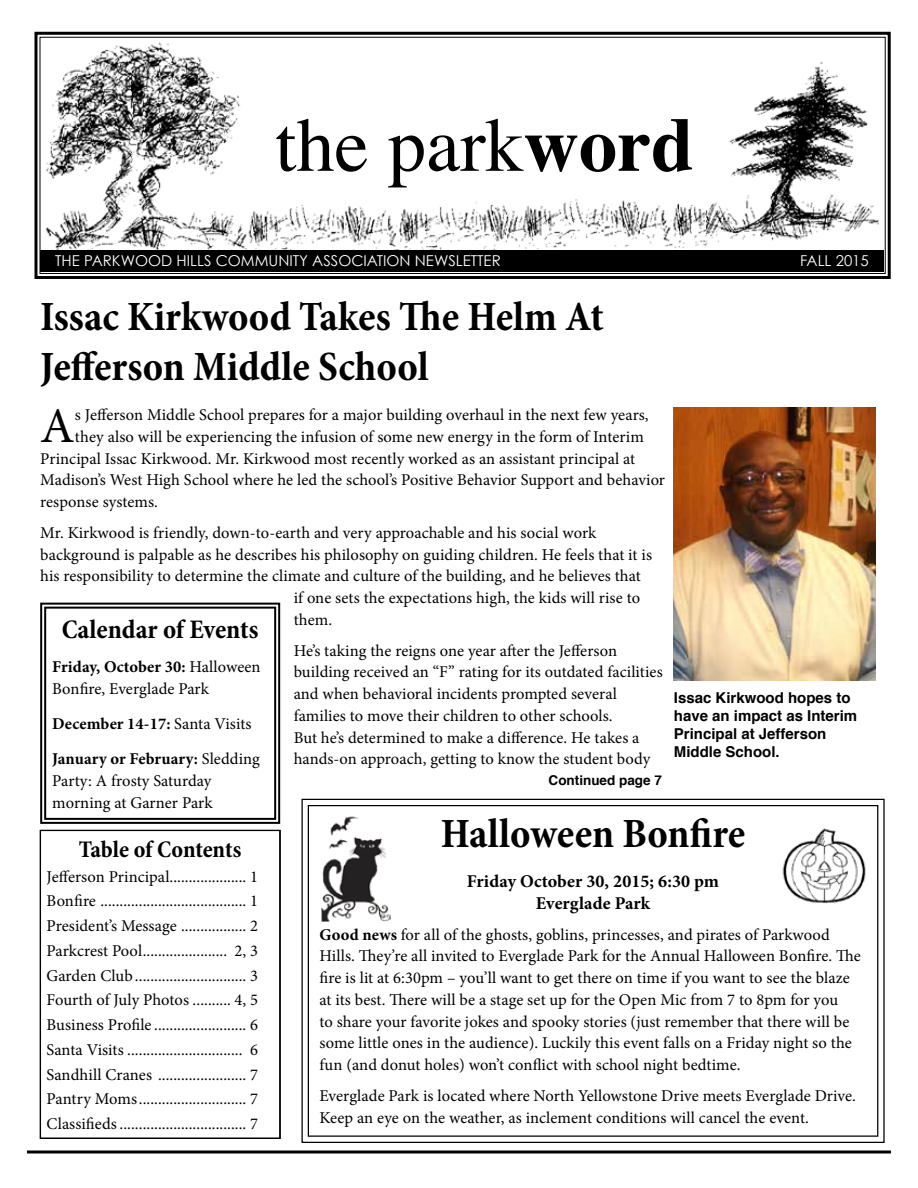
<style>
.page{position:relative;width:918px;height:1188px;background:#fff}
.page>*{position:absolute;margin:0;border:0;box-sizing:border-box;transform-origin:0 0}
.t1{font:76.5px "Times";color:#000}
.t2{font:49.95px "Minion Pro";color:#000}
.t3{font:700 condensed 42px/50.4px "Minion Pro";color:#000}
.t4{font:700 condensed 27px "Minion Pro";letter-spacing:-.005em;color:#000}
.t5{font:700 condensed 24px "Minion Pro";letter-spacing:-.005em;color:#000}
.t6{font:700 18px/21.8px "Minion Pro";letter-spacing:.005em;color:#000;text-align:center}
.t7{font:16.5px/21.8px "Minion Pro";letter-spacing:.005em;color:#000}
.t8{font:700 16.5px/35.2px "Minion Pro";color:#000}
.t9{font:700 15px/18px "Helvetica";color:#000}
.t10{font:15px "Century Gothic";color:#fff}
.t11{font:700 13.5px "Helvetica";color:#000}
.s1{font-weight:700}
.s2{font-weight:400}
</style>
<div class="page">
<hr style="left:27px;top:1150px;width:864px;height:3px;background:#000">
<svg style="left:34px;top:31px;width:857px;height:248px"></svg>
<div style="left:40px;top:250px;width:844px;height:21px;background:#000"></div>
<svg style="left:52px;top:249px;width:454px;height:24px"></svg>
<svg style="left:40px;top:602px;width:241px;height:222px"></svg>
<div style="left:44px;top:607px;width:232px;height:213px;border:2px solid #000"></div>
<svg style="left:301px;top:798px;width:584px;height:345px"></svg>
<img style="left:322px;top:812px;width:68px;height:109px">
<img style="left:776px;top:824px;width:97px;height:81px">
<img style="left:674px;top:407px;width:202px;height:273px">
<h1 class="t1" style="left:275px;top:74px;width:420px">the park<span class="s1">word</span></h1>
<p class="t10" style="left:55px;top:252px;width:447px">THE PARKWOOD HILLS COMMUNITY ASSOCIATION NEWSLETTER</p>
<p class="t10" style="left:800px;top:252px;width:70px">FALL 2015</p>
<h3 class="t3" style="left:40px;top:291px;width:565px">Issac Kirkwood Takes The Helm At<br>Jefferson Middle School</h3>
<h2 class="t2" style="left:40px;top:393px;width:36px">A</h2>
<p class="t7" style="left:75px;top:404px;width:575px">s Jefferson Middle School prepares for a major building overhaul in the next few years,</p>
<p class="t7" style="left:75px;top:426px;width:570px">they also will be experiencing the infusion of some new energy in the form of Interim</p>
<p class="t7" style="left:40px;top:448px;width:597px">Principal Issac Kirkwood. Mr. Kirkwood most recently worked as an assistant principal at</p>
<p class="t7" style="left:40px;top:469px;width:626px">Madison’s West High School where he led the school’s Positive Behavior Support and behavior</p>
<p class="t7" style="left:40px;top:491px;width:119px">response systems.</p>
<p class="t7" style="left:40px;top:522px;width:558px">Mr. Kirkwood is friendly, down-to-earth and very approachable and his social work</p>
<p class="t7" style="left:40px;top:544px;width:613px">background is palpable as he describes his philosophy on guiding children. He feels that it is</p>
<p class="t7" style="left:40px;top:565px;width:602px">his responsibility to determine the climate and culture of the building, and he believes that</p>
<p class="t7" style="left:294px;top:587px;width:348px">if one sets the expectations high, the kids will rise to</p>
<p class="t7" style="left:294px;top:609px;width:40px">them.</p>
<p class="t7" style="left:294px;top:640px;width:371px">He’s taking the reigns one year after the Jefferson building received an “F” rating for its outdated facilities and when behavioral incidents prompted several families to move their children to other schools.<br>But he’s determined to make a difference. He takes a hands-on approach, getting to know the student body</p>
<h3 class="t4" style="left:62px;top:611px;width:198px">Calendar of Events</h3>
<p class="t7" style="left:52px;top:656px;width:210px"><span class="s1">Friday, October 30:</span> Halloween<br>Bonfire, Everglade Park</p>
<p class="t8" style="left:52px;top:706px;width:209px">December 14-17: <span class="s2">Santa Visits<br></span>January or February: <span class="s2">Sledding</span></p>
<p class="t7" style="left:52px;top:770px;width:162px">Party: A frosty Saturday morning at Garner Park</p>
<h3 class="t5" style="left:79px;top:833px;width:164px">Table of Contents</h3>
<p class="t7" style="left:47px;top:864px;width:213px;line-height:24.8px;text-align:justify">Jefferson Principal.................... 1<br>Bonfire ...................................... 1<br>President’s Message ................. 2<br>Parkcrest Pool...................... 2, 3<br>Garden Club ............................. 3<br>Fourth of July Photos .......... 4, 5<br>Business Profile ........................ 6<br>Santa Visits .............................. 6<br>Sandhill Cranes ....................... 7<br>Pantry Moms............................ 7<br>Classifieds ................................. 7</p>
<p class="t9" style="left:674px;top:689px;width:185px">Issac Kirkwood hopes to have an impact as Interim<br>Principal at Jefferson<br>Middle School.</p>
<p class="t11" style="left:549px;top:769px;width:115px">Continued page 7</p>
<h3 class="t3" style="left:441px;top:808px;width:306px">Halloween Bonfire</h3>
<p class="t6" style="left:467px;top:870px;width:254px">Friday October 30, 2015; 6:30 pm<br>Everglade Park</p>
<p class="t7" style="left:320px;top:923px;width:543px"><span class="s1">Good news</span> for all of the ghosts, goblins, princesses, and pirates of Parkwood Hills. They’re all invited to Everglade Park for the Annual Halloween Bonfire. The fire is lit at 6:30pm – you’ll want to get there on time if you want to see the blaze at its best. There will be a stage set up for the Open Mic from 7 to 8pm for you<br>to share your favorite jokes and spooky stories (just remember that there will be some little ones in the audience). Luckily this event falls on a Friday night so the fun (and donut holes) won’t conflict with school night bedtime.</p>
<p class="t7" style="left:320px;top:1085px;width:538px">Everglade Park is located where North Yellowstone Drive meets Everglade Drive.<br>Keep an eye on the weather, as inclement conditions will cancel the event.</p>
</div>
